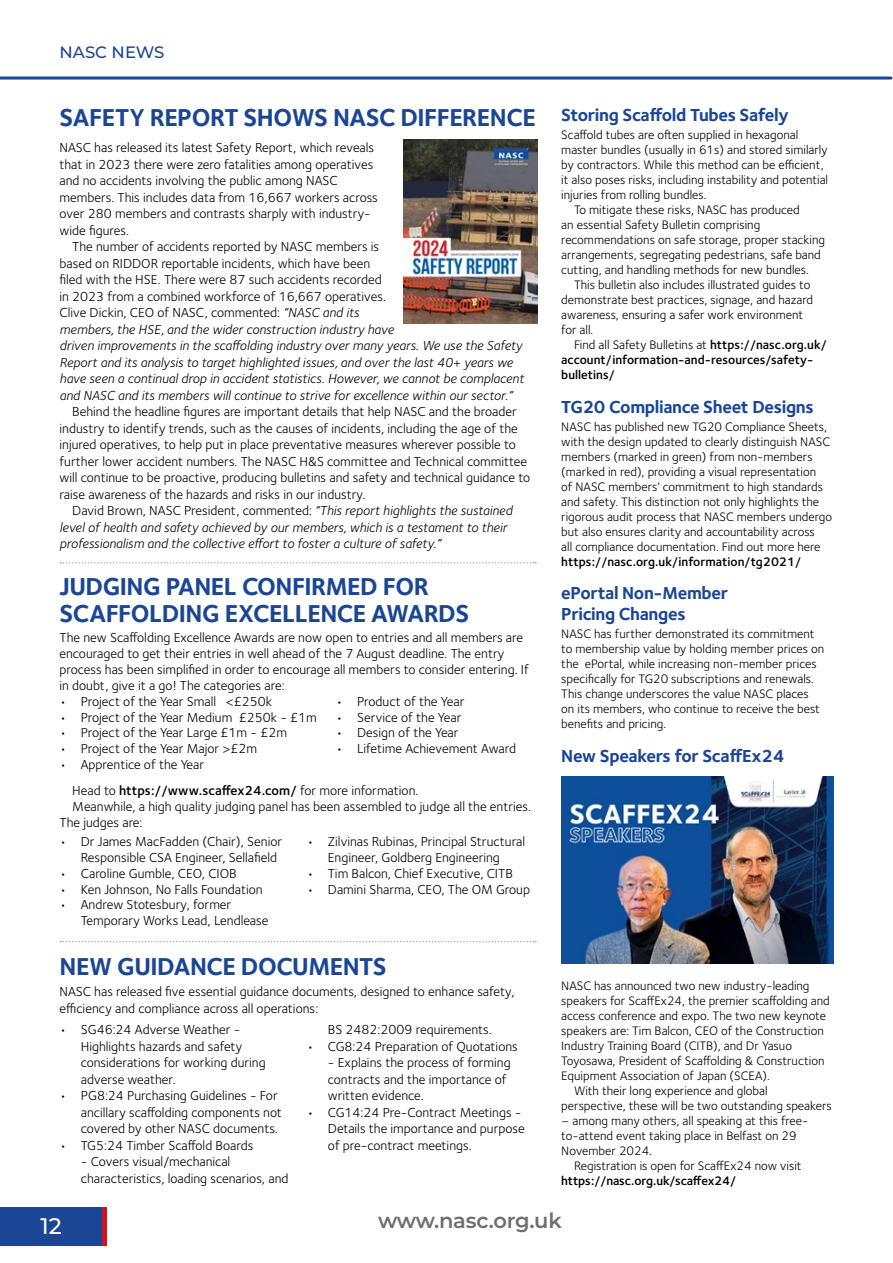
<style>
.page{position:relative;width:893px;height:1263px;background:#fff}
.page>*{position:absolute;margin:0;border:0;box-sizing:border-box;transform-origin:0 0}
.t1{font:700 25.35px/27px "Foundry Sterling";letter-spacing:-.02em;color:#1b4695}
.t2{font:100 22.5px "Montserrat";color:#fff}
.t3{font:100 21px "Montserrat";letter-spacing:-.01em;color:#706f6f}
.t4{font:700 18px/21px "Foundry Sterling";letter-spacing:-.02em;color:#1b4695}
.t5{font:500 16.5px "Montserrat";color:#1b4695}
.t6{font:13.5px/16.5px "Foundry Sterling";color:#000}
.t7{font:italic 13.5px/16.5px "Foundry Sterling";color:#000}
.t8{font:12.75px/15px "Foundry Sterling";color:#000}
.t9{font:600 12.75px "Foundry Sterling";color:#000}
.s1{font-style:normal}
.s2{font-weight:600}
</style>
<div class="page">
<div style="left:0;top:1208px;width:102px;height:38px;background:#1b4695"></div>
<div style="left:102px;top:1208px;width:5px;height:38px;background:#d2131d"></div>
<hr style="left:0;top:77px;width:891px;height:3px;background:#1b4695">
<svg style="left:60px;top:562px;width:476px;height:1px"></svg>
<svg style="left:60px;top:941px;width:476px;height:1px"></svg>
<img style="left:561px;top:776px;width:272px;height:187px">
<img style="left:404px;top:140px;width:134px;height:183px">
<p class="t5" style="left:60px;top:41px;width:106px">NASC NEWS</p>
<h1 class="t1" style="left:60px;top:106px;width:478px">SAFETY REPORT SHOWS NASC DIFFERENCE</h1>
<p class="t6" style="left:60px;top:140px;width:320px">NASC has released its latest Safety Report, which reveals that in 2023 there were zero fatalities among operatives and no accidents involving the public among NASC members. This includes data from 16,667 workers across over 280 members and contrasts sharply with industry&shy;wide figures.</p>
<p class="t7" style="left:60px;top:238px;width:466px;text-indent:13px"><span class="s1">The number of accidents reported by NASC members is<br>based on RIDDOR reportable incidents, which have been<br>filed with the HSE. There were 87 such accidents recorded<br>in 2023 from a combined workforce of 16,667 operatives.<br>Clive Dickin, CEO of NASC, commented:</span> “NASC and its<br>members, the HSE, and the wider construction industry have<br>driven improvements in the scaffolding industry over many years. We use the Safety Report and its analysis to target highlighted issues, and over the last 40+ years we have seen a continual drop in accident statistics. However, we cannot be complacent and NASC and its members will continue to strive for excellence within our sector.”</p>
<p class="t6" style="left:60px;top:404px;width:472px;text-indent:13px">Behind the headline figures are important details that help NASC and the broader industry to identify trends, such as the causes of incidents, including the age of the injured operatives, to help put in place preventative measures wherever possible to further lower accident numbers. The NASC H&amp;S committee and Technical committee will continue to be proactive, producing bulletins and safety and technical guidance to raise awareness of the hazards and risks in our industry.</p>
<p class="t7" style="left:60px;top:502px;width:454px;text-indent:13px"><span class="s1">David Brown, NASC President, commented:</span> “This report highlights the sustained level of health and safety achieved by our members, which is a testament to their professionalism and the collective effort to foster a culture of safety.”</p>
<h1 class="t1" style="left:60px;top:574px;width:411px">JUDGING PANEL CONFIRMED FOR<br>SCAFFOLDING EXCELLENCE AWARDS</h1>
<p class="t6" style="left:60px;top:630px;width:471px;line-height:15.8px">The new Scaffolding Excellence Awards are now open to entries and all members are encouraged to get their entries in well ahead of the 7 August deadline. The entry process has been simplified in order to encourage all members to consider entering. If in doubt, give it a go! The categories are:</p>
<p class="t6" style="left:60px;top:693px;width:214px">• Project of the Year Small &lt;£250k</p>
<p class="t6" style="left:60px;top:709px;width:259px">• Project of the Year Medium £250k - £1m</p>
<p class="t6" style="left:60px;top:725px;width:229px">• Project of the Year Large £1m - £2m</p>
<p class="t6" style="left:60px;top:740px;width:199px">• Project of the Year Major &gt;£2m</p>
<p class="t6" style="left:72px;top:751px;width:348px;line-height:26.1px;text-indent:-13px">• Apprentice of the Year<br>Head to <span class="s2">https://www.scaffex24.com/</span> for more information.</p>
<p class="t6" style="left:60px;top:798px;width:473px;line-height:15.8px;text-indent:13px">Meanwhile, a high quality judging panel has been assembled to judge all the entries.<br>The judges are:</p>
<p class="t6" style="left:336px;top:693px;width:130px">• Product of the Year</p>
<p class="t6" style="left:336px;top:709px;width:127px">• Service of the Year</p>
<p class="t6" style="left:336px;top:725px;width:124px">• Design of the Year</p>
<p class="t6" style="left:336px;top:740px;width:182px">• Lifetime Achievement Award</p>
<p class="t6" style="left:81px;top:834px;width:203px;line-height:15.8px;text-indent:-21px">• Dr James MacFadden (Chair), Senior<br>Responsible CSA Engineer, Sellafield</p>
<p class="t6" style="left:60px;top:865px;width:179px">• Caroline Gumble, CEO, CIOB</p>
<p class="t6" style="left:60px;top:881px;width:205px">• Ken Johnson, No Falls Foundation</p>
<p class="t6" style="left:81px;top:897px;width:189px;line-height:15.8px;text-indent:-21px">• Andrew Stotesbury, former<br>Temporary Works Lead, Lendlease</p>
<p class="t6" style="left:307px;top:834px;width:220px;line-height:15.8px;text-align:center">• Zilvinas Rubinas, Principal Structural<br>Engineer, Goldberg Engineering</p>
<p class="t6" style="left:307px;top:865px;width:208px">• Tim Balcon, Chief Executive, CITB</p>
<p class="t6" style="left:307px;top:881px;width:225px">• Damini Sharma, CEO, The OM Group</p>
<h1 class="t1" style="left:60px;top:954px;width:329px">NEW GUIDANCE DOCUMENTS</h1>
<p class="t6" style="left:60px;top:984px;width:457px">NASC has released five essential guidance documents, designed to enhance safety, efficiency and compliance across all operations:</p>
<p class="t6" style="left:81px;top:1022px;width:186px;text-indent:-21px">• SG46:24 Adverse Weather -<br>Highlights hazards and safety considerations for working during adverse weather.</p>
<p class="t6" style="left:81px;top:1087px;width:203px;text-indent:-21px">• PG8:24 Purchasing Guidelines - For ancillary scaffolding components not covered by other NASC documents.</p>
<p class="t6" style="left:60px;top:1137px;width:195px">• TG5:24 Timber Scaffold Boards</p>
<p class="t6" style="left:81px;top:1153px;width:209px">- Covers visual/mechanical characteristics, loading scenarios, and</p>
<p class="t6" style="left:328px;top:1021px;width:165px">BS 2482:2009 requirements.</p>
<p class="t6" style="left:307px;top:1038px;width:213px">• CG8:24 Preparation of Quotations</p>
<p class="t6" style="left:328px;top:1054px;width:184px">- Explains the process of forming contracts and the importance of written evidence.</p>
<p class="t6" style="left:328px;top:1104px;width:198px;text-indent:-21px">• CG14:24 Pre-Contract Meetings -<br>Details the importance and purpose of pre-contract meetings.</p>
<h3 class="t4" style="left:561px;top:105px;width:229px">Storing Scaffold Tubes Safely</h3>
<p class="t8" style="left:561px;top:127px;width:239px">Scaffold tubes are often supplied in hexagonal</p>
<p class="t8" style="left:561px;top:142px;width:268px">master bundles (usually in 61s) and stored similarly</p>
<p class="t8" style="left:561px;top:157px;width:264px">by contractors. While this method can be efficient,</p>
<p class="t8" style="left:561px;top:172px;width:268px">it also poses risks, including instability and potential</p>
<p class="t8" style="left:561px;top:187px;width:147px">injuries from rolling bundles.</p>
<p class="t8" style="left:574px;top:202px;width:227px">To mitigate these risks, NASC has produced</p>
<p class="t8" style="left:561px;top:217px;width:200px">an essential Safety Bulletin comprising</p>
<p class="t8" style="left:561px;top:232px;width:265px">recommendations on safe storage, proper stacking</p>
<p class="t8" style="left:561px;top:247px;width:261px">arrangements, segregating pedestrians, safe band</p>
<p class="t8" style="left:561px;top:262px;width:249px">cutting, and handling methods for new bundles.</p>
<p class="t8" style="left:574px;top:277px;width:238px">This bulletin also includes illustrated guides to</p>
<p class="t8" style="left:561px;top:292px;width:253px">demonstrate best practices, signage, and hazard</p>
<p class="t8" style="left:561px;top:307px;width:243px">awareness, ensuring a safer work environment</p>
<p class="t8" style="left:561px;top:322px;width:34px">for all.</p>
<p class="t8" style="left:574px;top:337px;width:254px">Find all Safety Bulletins at <span class="s2">https://nasc.org.uk/</span></p>
<p class="t9" style="left:561px;top:352px;width:254px">account/information-and-resources/safety-</p>
<p class="t9" style="left:561px;top:367px;width:55px">bulletins/</p>
<h3 class="t4" style="left:561px;top:397px;width:254px">TG20 Compliance Sheet Designs</h3>
<p class="t8" style="left:561px;top:419px;width:272px">NASC has published new TG20 Compliance Sheets, with the design updated to clearly distinguish NASC members (marked in green) from non-members (marked in red), providing a visual representation<br>of NASC members’ commitment to high standards and safety. This distinction not only highlights the rigorous audit process that NASC members undergo but also ensures clarity and accountability across<br>all compliance documentation. Find out more here</p>
<p class="t9" style="left:561px;top:554px;width:241px">https://nasc.org.uk/information/tg2021/</p>
<h3 class="t4" style="left:561px;top:583px;width:168px">ePortal Non-Member<br>Pricing Changes</h3>
<p class="t8" style="left:561px;top:626px;width:264px">NASC has further demonstrated its commitment to membership value by holding member prices on the ePortal, while increasing non-member prices specifically for TG20 subscriptions and renewals.<br>This change underscores the value NASC places on its members, who continue to receive the best benefits and pricing.</p>
<h3 class="t4" style="left:561px;top:746px;width:224px">New Speakers for ScaffEx24</h3>
<p class="t8" style="left:561px;top:978px;width:250px">NASC has announced two new industry-leading</p>
<p class="t8" style="left:561px;top:993px;width:270px">speakers for ScaffEx24, the premier scaffolding and</p>
<p class="t8" style="left:561px;top:1008px;width:266px">access conference and expo. The two new keynote</p>
<p class="t8" style="left:561px;top:1023px;width:264px">speakers are: Tim Balcon, CEO of the Construction</p>
<p class="t8" style="left:561px;top:1038px;width:232px">Industry Training Board (CITB), and Dr Yasuo</p>
<p class="t8" style="left:561px;top:1053px;width:265px">Toyosawa, President of Scaffolding &amp; Construction</p>
<p class="t8" style="left:561px;top:1068px;width:210px">Equipment Association of Japan (SCEA).</p>
<p class="t8" style="left:574px;top:1083px;width:195px">With their long experience and global</p>
<p class="t8" style="left:561px;top:1098px;width:272px">perspective, these will be two outstanding speakers</p>
<p class="t8" style="left:561px;top:1113px;width:249px">– among many others, all speaking at this free&shy;to-attend event taking place in Belfast on 29<br>November 2024.</p>
<p class="t8" style="left:574px;top:1158px;width:229px">Registration is open for ScaffEx24 now visit</p>
<p class="t9" style="left:561px;top:1173px;width:177px">https://nasc.org.uk/scaffex24/</p>
<h2 class="t2" style="left:40px;top:1211px;width:23px">12</h2>
<h3 class="t3" style="left:378px;top:1206px;width:185px">www.nasc.org.uk</h3>
</div>
